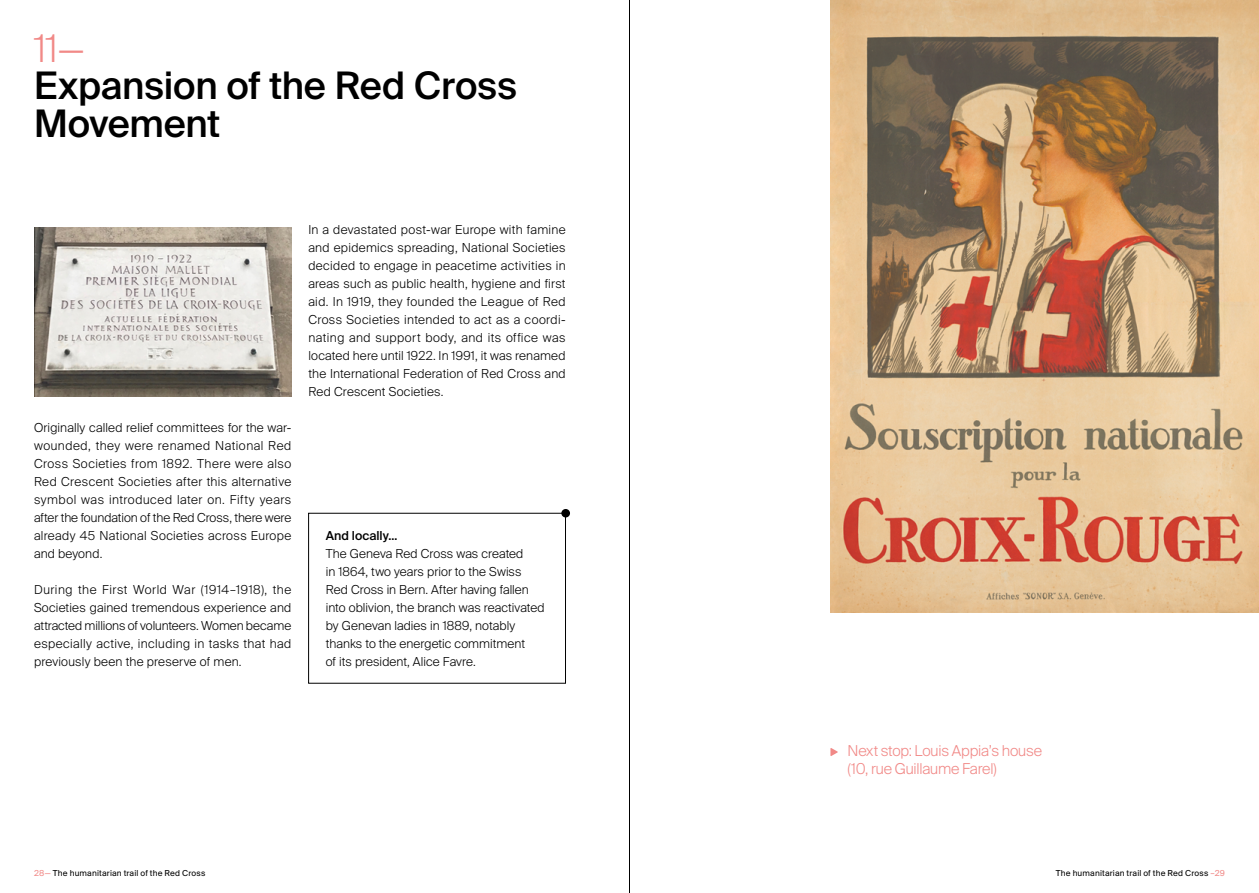
<style>
.page{position:relative;width:1259px;height:893px;background:#fff}
.page>*{position:absolute;margin:0;border:0;box-sizing:border-box;transform-origin:0 0}
.t1{font:500 37.95px/38px "Suisse Intl";letter-spacing:-.005em;color:#000}
.t2{font:300 37.95px "Suisse Intl";color:#f18987}
.t3{font:300 15px/18px "Suisse Intl";letter-spacing:-.01em;color:#f18987}
.t4{font:300 12.3px/18px "Suisse Intl";letter-spacing:.01em;color:#000;text-align:justify}
.t5{font:500 12.3px "Suisse Intl";letter-spacing:.005em;color:#000}
.t6{font:9px "Suisse BP Intl";letter-spacing:.015em;color:#000}
.s1{color:#f18987}
</style>
<div class="page">
<img style="left:830px;top:0;width:429px;height:612px">
<hr style="left:629px;top:0;width:1px;height:893px;background:#000">
<svg style="left:830px;top:748px;width:8px;height:8px"></svg>
<img style="left:34px;top:227px;width:257px;height:169px">
<div style="left:308px;top:513px;width:258px;height:170px;border:1px solid #000"></div>
<div style="left:561px;top:509px;width:9px;height:8px;background:#000;border-radius:50%"></div>
<h1 class="t2" style="left:34px;top:26px;width:52px">11—</h1>
<h1 class="t1" style="left:34px;top:67px;width:484px">Expansion of the Red Cross<br>Movement</h1>
<p class="t4" style="left:34px;top:419px;width:259px">Originally called relief committees for the war&shy;wounded, they were renamed National Red Cross Societies from 1892. There were also Red Crescent Societies after this alternative symbol was introduced later on. Fifty years after the foundation of the Red Cross, there were already 45 National Societies across Europe and beyond.</p>
<p class="t4" style="left:34px;top:581px;width:259px">During the First World War (1914–1918), the Societies gained tremendous experience and attracted millions of volunteers. Women became especially active, including in tasks that had previously been the preserve of men.</p>
<p class="t4" style="left:308px;top:221px;width:259px">In a devastated post-war Europe with famine and epidemics spreading, National Societies decided to engage in peacetime activities in areas such as public health, hygiene and first aid. In 1919, they founded the League of Red Cross Societies intended to act as a coordi&shy;nating and support body, and its office was located here until 1922. In 1991, it was renamed the International Federation of Red Cross and Red Crescent Societies.</p>
<p class="t5" style="left:326px;top:529px;width:73px">And locally…</p>
<p class="t4" style="left:326px;top:545px;width:220px;text-align:left">The Geneva Red Cross was created<br>in 1864, two years prior to the Swiss Red Cross in Bern. After having fallen into oblivion, the branch was reactivated by Genevan ladies in 1889, notably thanks to the energetic commitment<br>of its president, Alice Favre.</p>
<p class="t3" style="left:847px;top:742px;width:196px">Next stop: Louis Appia’s house (10, rue Guillaume Farel)</p>
<p class="t6" style="left:34px;top:868px;width:173px"><span class="s1">28—</span> The humanitarian trail of the Red Cross</p>
<p class="t6" style="left:1055px;top:868px;width:171px">The humanitarian trail of the Red Cross <span class="s1">–29</span></p>
</div>
